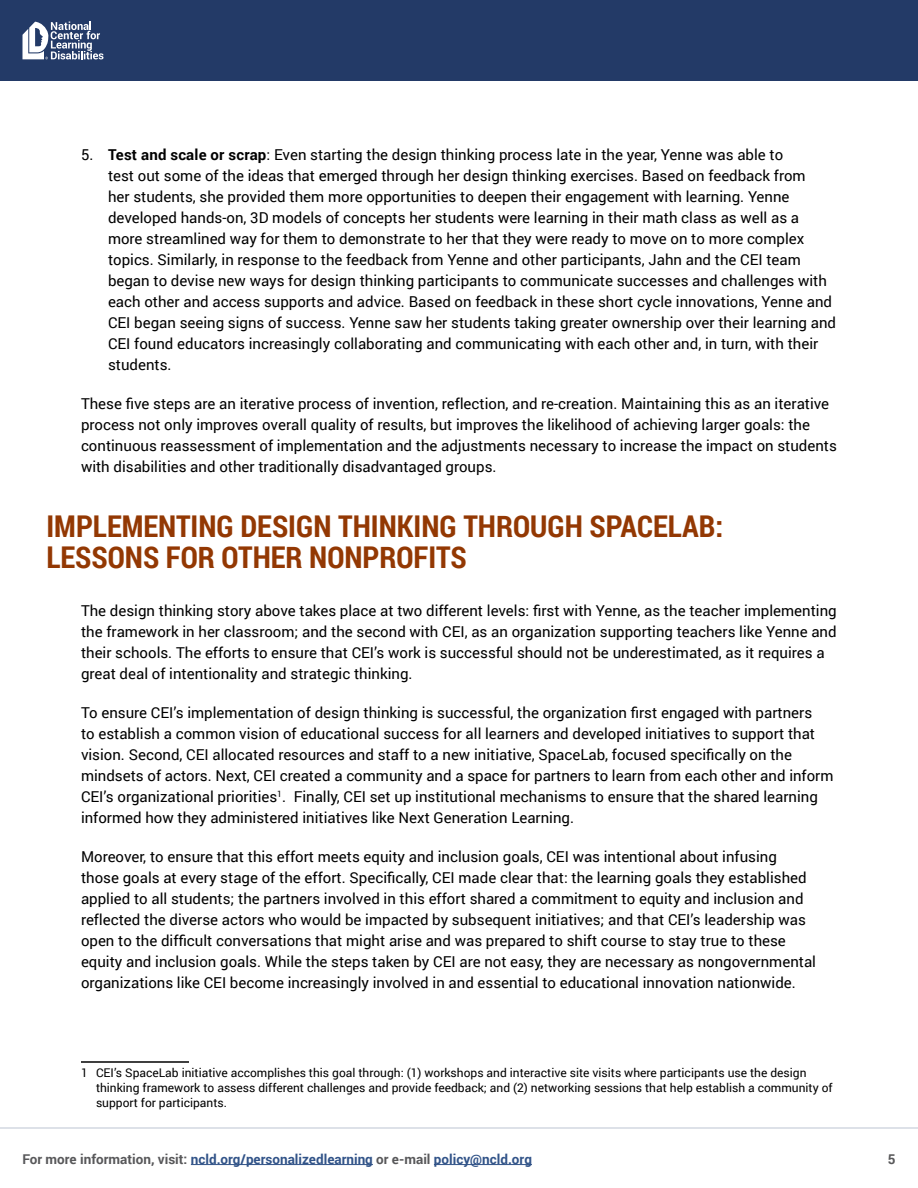
<style>
.page{position:relative;width:918px;height:1188px;background:#fff}
.page>*{position:absolute;margin:0;border:0;box-sizing:border-box;transform-origin:0 0}
.t1{font:700 30px/31.5px "Roboto Condensed";color:#933803}
.t2{font:15px/21px "Roboto";color:#000}
.t3{font:700 13.5px "Roboto";color:#315388}
.t4{font:700 13.5px "Roboto";color:#58585a}
.t5{font:12px/15px "Roboto";color:#000}
.s1{font-weight:700}
.s2{color:#58585a}
</style>
<div class="page">
<div style="left:0;top:0;width:918px;height:81px;background:#233a67"></div>
<svg style="left:22px;top:22px;width:81px;height:37px"></svg>
<hr style="left:191px;top:1164px;width:182px;height:1px;background:#315388">
<hr style="left:434px;top:1164px;width:98px;height:1px;background:#315388">
<hr style="left:0;top:1127px;width:918px;height:2px;background:#d3d8e1">
<hr style="left:81px;top:1061px;width:108px;height:2px;background:#000">
<p class="t2" style="left:108px;top:143px;width:730px;text-indent:-27px">5. <span class="s1">Test and scale or scrap</span>: Even starting the design thinking process late in the year, Yenne was able to<br>test out some of the ideas that emerged through her design thinking exercises. Based on feedback from<br>her students, she provided them more opportunities to deepen their engagement with learning. Yenne developed hands-on, 3D models of concepts her students were learning in their math class as well as a more streamlined way for them to demonstrate to her that they were ready to move on to more complex topics. Similarly, in response to the feedback from Yenne and other participants, Jahn and the CEI team began to devise new ways for design thinking participants to communicate successes and challenges with each other and access supports and advice. Based on feedback in these short cycle innovations, Yenne and CEI began seeing signs of success. Yenne saw her students taking greater ownership over their learning and CEI found educators increasingly collaborating and communicating with each other and, in turn, with their students.</p>
<p class="t2" style="left:81px;top:392px;width:758px">These five steps are an iterative process of invention, reflection, and re-creation. Maintaining this as an iterative process not only improves overall quality of results, but improves the likelihood of achieving larger goals: the continuous reassessment of implementation and the adjustments necessary to increase the impact on students with disabilities and other traditionally disadvantaged groups.</p>
<h1 class="t1" style="left:46px;top:509px;width:678px">IMPLEMENTING DESIGN THINKING THROUGH SPACELAB:<br>LESSONS FOR OTHER NONPROFITS</h1>
<p class="t2" style="left:81px;top:599px;width:757px">The design thinking story above takes place at two different levels: first with Yenne, as the teacher implementing the framework in her classroom; and the second with CEI, as an organization supporting teachers like Yenne and their schools. The efforts to ensure that CEI’s work is successful should not be underestimated, as it requires a great deal of intentionality and strategic thinking.</p>
<p class="t2" style="left:81px;top:701px;width:754px">To ensure CEI’s implementation of design thinking is successful, the organization first engaged with partners<br>to establish a common vision of educational success for all learners and developed initiatives to support that vision. Second, CEI allocated resources and staff to a new initiative, SpaceLab, focused specifically on the mindsets of actors. Next, CEI created a community and a space for partners to learn from each other and inform CEI’s organizational priorities<sup>1</sup>. Finally, CEI set up institutional mechanisms to ensure that the shared learning informed how they administered initiatives like Next Generation Learning.</p>
<p class="t2" style="left:81px;top:845px;width:737px">Moreover, to ensure that this effort meets equity and inclusion goals, CEI was intentional about infusing those goals at every stage of the effort. Specifically, CEI made clear that: the learning goals they established applied to all students; the partners involved in this effort shared a commitment to equity and inclusion and reflected the diverse actors who would be impacted by subsequent initiatives; and that CEI’s leadership was open to the difficult conversations that might arise and was prepared to shift course to stay true to these equity and inclusion goals. While the steps taken by CEI are not easy, they are necessary as nongovernmental organizations like CEI become increasingly involved in and essential to educational innovation nationwide.</p>
<p class="t5" style="left:96px;top:1065px;width:738px;text-indent:-15px">1 CEI’s SpaceLab initiative accomplishes this goal through: (1) workshops and interactive site visits where participants use the design thinking framework to assess different challenges and provide feedback; and (2) networking sessions that help establish a community of support for participants.</p>
<p class="t3" style="left:22px;top:1149px;width:511px"><span class="s2">For more information, visit:</span> ncld.org/personalizedlearning <span class="s2">or e-mail</span> policy@ncld.org</p>
<p class="t4" style="left:888px;top:1149px;width:9px">5</p>
</div>
